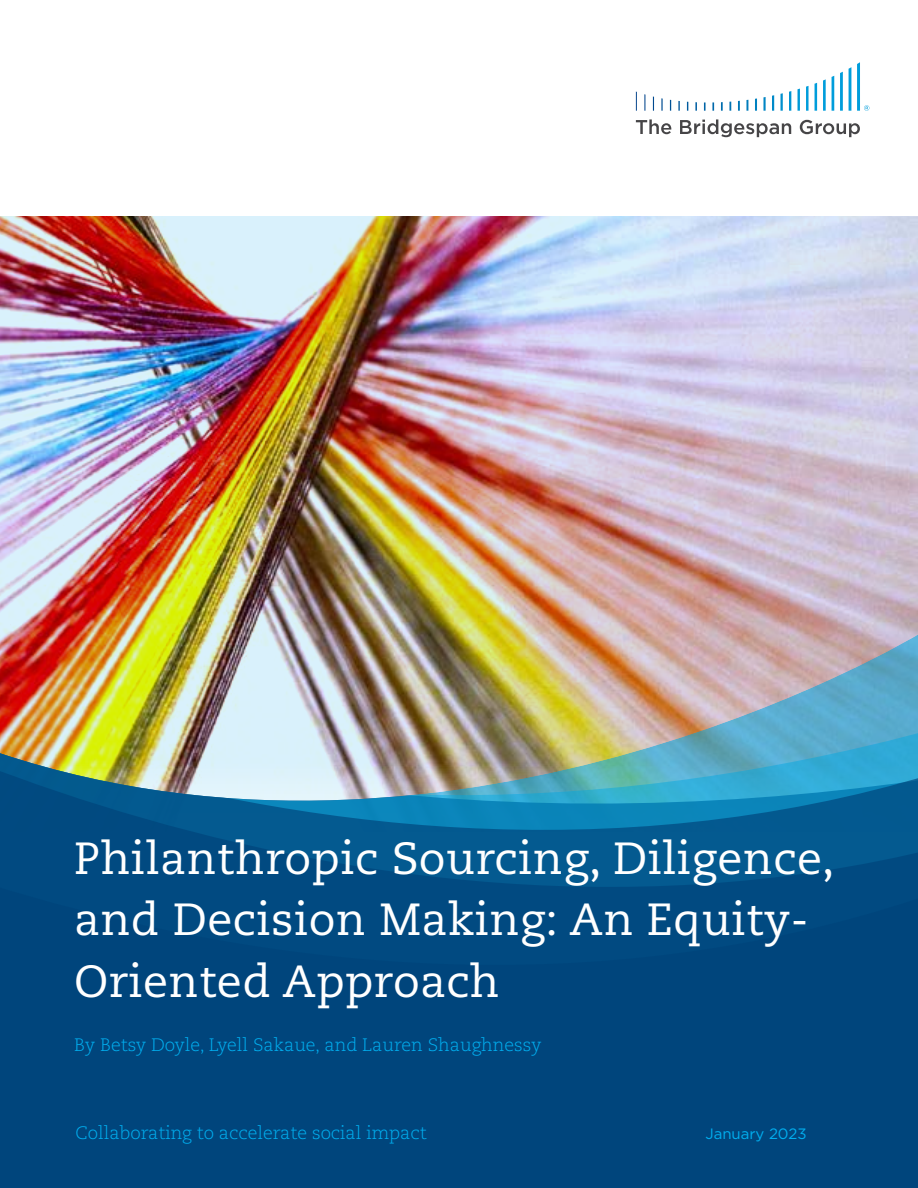
<style>
.page{position:relative;width:918px;height:1188px;background:#fff}
.page>*{position:absolute;margin:0;border:0;box-sizing:border-box;transform-origin:0 0}
.t1{font:45px/61.5px "Caecilia LT Pro 55 Roman";letter-spacing:.01em;color:#fff}
.t2{font:300 18px "Caecilia LT Pro 45";color:#00aeef}
.t3{font:15px "Gotham";color:#00aeef}
</style>
<div class="page">
<svg style="left:636px;top:119px;width:35px;height:15px"></svg>
<svg style="left:800px;top:120px;width:60px;height:17px"></svg>
<svg style="left:680px;top:119px;width:111px;height:18px"></svg>
<svg style="left:636px;top:62px;width:233px;height:49px"></svg>
<img style="left:0;top:216px;width:918px;height:418px">
<img style="left:0;top:634px;width:918px;height:20px">
<img style="left:0;top:654px;width:918px;height:78px">
<svg style="left:0;top:732px;width:918px;height:456px;background:#145987"></svg>
<h1 class="t1" style="left:74px;top:827px;width:762px">Philanthropic Sourcing, Diligence, and Decision Making: An Equity-<br>Oriented Approach</h1>
<p class="t2" style="left:74px;top:1034px;width:469px">By Betsy Doyle, Lyell Sakaue, and Lauren Shaughnessy</p>
<p class="t2" style="left:76px;top:1121px;width:353px">Collaborating to accelerate social impact</p>
<p class="t3" style="left:705px;top:1124px;width:103px">January 2023</p>
</div>
